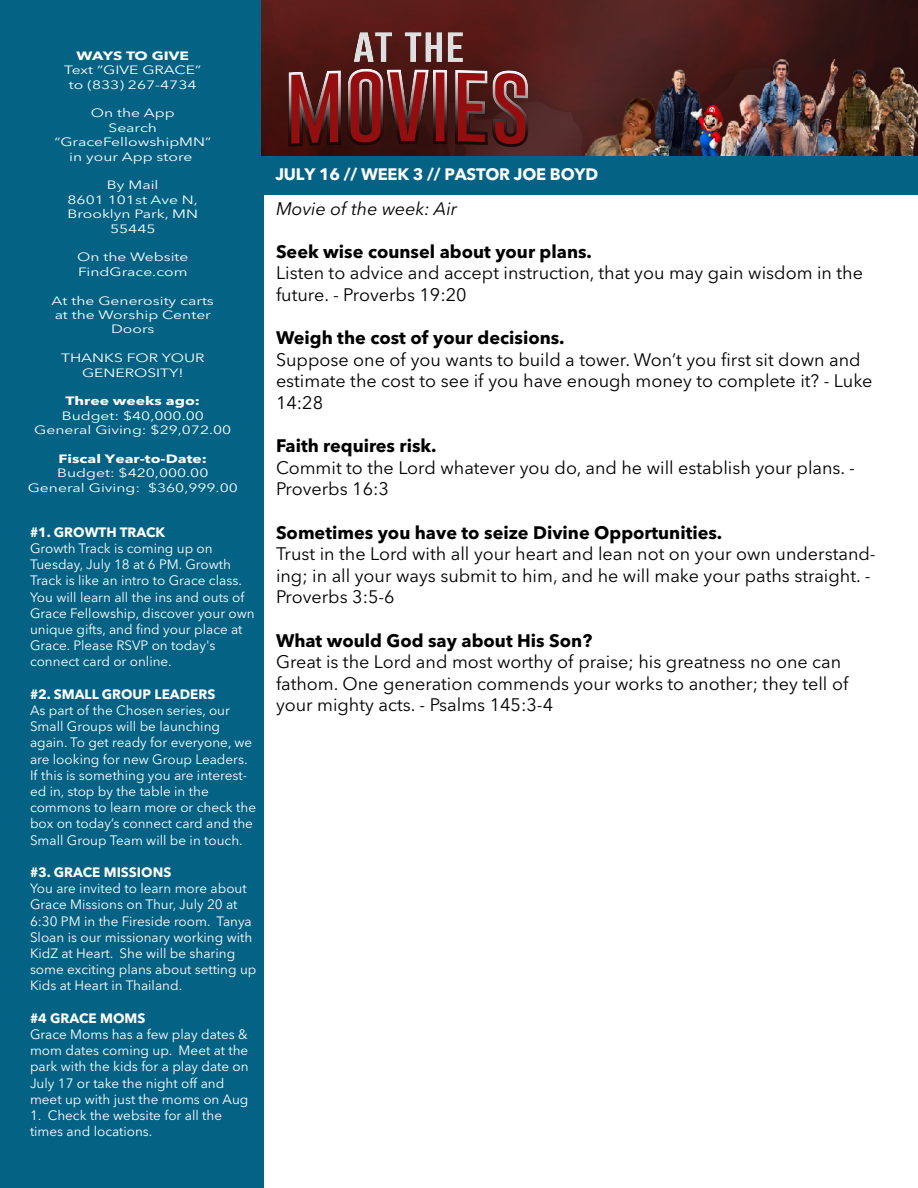
<style>
.page{position:relative;width:918px;height:1188px;background:#fff}
.page>*{position:absolute;margin:0;border:0;box-sizing:border-box;transform-origin:0 0}
.t1{font:18px/21.6px "Avenir Next LT Pro";color:#000}
.t2{font:700 18px "Avenir Next LT Pro";color:#000}
.t3{font:italic 18px "Avenir Next LT Pro";color:#000}
.t4{font:700 16.5px "Avenir Next LT Pro";letter-spacing:-.015em;color:#fff}
.t5{font:13.5px/16.2px "Avenir Next LT Pro";color:#fff}
.t6{font:700 13.5px "Avenir Next LT Pro";color:#fff}
.t7{font:12px/14.4px "Avenir Next LT Pro";color:#fff;text-align:center;scale:1.3 1}
.t8{font:700 12px "Avenir Next LT Pro";color:#fff;scale:1.3 1}
</style>
<div class="page">
<div style="left:0;top:0;width:264px;height:1188px;background:#046285"></div>
<div style="left:264px;top:156px;width:654px;height:39px;background:#046285"></div>
<img style="left:261px;top:0;width:657px;height:156px">
<img style="left:276px;top:14px;width:261px;height:142px">
<p class="t8" style="left:76px;top:48px;width:88px">WAYS TO GIVE</p>
<p class="t7" style="left:64px;top:63px;width:107px">Text “GIVE GRACE” to (833) 267-4734</p>
<p class="t7" style="left:54px;top:106px;width:122px">On the App<br>Search “GraceFellowshipMN” in your App store</p>
<p class="t7" style="left:68px;top:178px;width:102px">By Mail<br>8601 101st Ave N,<br>Brooklyn Park, MN<br>55445</p>
<p class="t7" style="left:77px;top:250px;width:87px;text-align:left">On the Website<br>FindGrace.com</p>
<p class="t7" style="left:52px;top:293px;width:126px">At the Generosity carts at the Worship Center<br>Doors</p>
<p class="t7" style="left:61px;top:351px;width:112px">THANKS FOR YOUR<br>GENEROSITY!</p>
<p class="t8" style="left:65px;top:394px;width:105px">Three weeks ago:</p>
<p class="t7" style="left:34px;top:408px;width:153px">Budget: $40,000.00<br>General Giving: $29,072.00</p>
<p class="t8" style="left:59px;top:451px;width:116px">Fiscal Year-to-Date:</p>
<p class="t7" style="left:28px;top:466px;width:163px">Budget: $420,000.00<br>General Giving: $360,999.00</p>
<p class="t6" style="left:30px;top:524px;width:137px">#1. GROWTH TRACK</p>
<p class="t5" style="left:30px;top:540px;width:226px">Growth Track is coming up on<br>Tuesday, July 18 at 6 PM. Growth<br>Track is like an intro to Grace class.<br>You will learn all the ins and outs of<br>Grace Fellowship, discover your own unique gifts, and find your place at<br>Grace. Please RSVP on today's connect card or online.</p>
<p class="t6" style="left:30px;top:686px;width:187px">#2. SMALL GROUP LEADERS</p>
<p class="t5" style="left:30px;top:702px;width:228px">As part of the Chosen series, our Small Groups will be launching again. To get ready for everyone, we are looking for new Group Leaders.<br>If this is something you are interest&shy;ed in, stop by the table in the commons to learn more or check the box on today’s connect card and the Small Group Team will be in touch.</p>
<p class="t6" style="left:30px;top:864px;width:143px">#3. GRACE MISSIONS</p>
<p class="t5" style="left:30px;top:880px;width:228px">You are invited to learn more about Grace Missions on Thur, July 20 at 6:30 PM in the Fireside room. Tanya Sloan is our missionary working with KidZ at Heart. She will be sharing some exciting plans about setting up Kids at Heart in Thailand.</p>
<p class="t6" style="left:30px;top:1010px;width:117px">#4 GRACE MOMS</p>
<p class="t5" style="left:30px;top:1026px;width:220px">Grace Moms has a few play dates &amp; mom dates coming up. Meet at the park with the kids for a play date on<br>July 17 or take the night off and meet up with just the moms on Aug</p>
<p class="t5" style="left:30px;top:1107px;width:194px">1. Check the website for all the times and locations.</p>
<p class="t4" style="left:275px;top:164px;width:324px">JULY 16 // WEEK 3 // PASTOR JOE BOYD</p>
<h1 class="t3" style="left:276px;top:198px;width:183px">Movie of the week: Air</h1>
<h1 class="t2" style="left:276px;top:240px;width:317px">Seek wise counsel about your plans.</h1>
<h1 class="t1" style="left:276px;top:262px;width:589px">Listen to advice and accept instruction, that you may gain wisdom in the future. - Proverbs 19:20</h1>
<h1 class="t2" style="left:276px;top:327px;width:290px">Weigh the cost of your decisions.</h1>
<h1 class="t1" style="left:276px;top:349px;width:598px">Suppose one of you wants to build a tower. Won’t you first sit down and estimate the cost to see if you have enough money to complete it? - Luke<br>14:28</h1>
<h1 class="t2" style="left:276px;top:435px;width:162px">Faith requires risk.</h1>
<h1 class="t1" style="left:276px;top:457px;width:581px">Commit to the Lord whatever you do, and he will establish your plans. -<br>Proverbs 16:3</h1>
<h1 class="t2" style="left:276px;top:521px;width:448px">Sometimes you have to seize Divine Opportunities.</h1>
<h1 class="t1" style="left:276px;top:543px;width:601px">Trust in the Lord with all your heart and lean not on your own understand&shy;ing; in all your ways submit to him, and he will make your paths straight. -<br>Proverbs 3:5-6</h1>
<h1 class="t2" style="left:276px;top:629px;width:318px">What would God say about His Son?</h1>
<h1 class="t1" style="left:276px;top:651px;width:574px">Great is the Lord and most worthy of praise; his greatness no one can fathom. One generation commends your works to another; they tell of your mighty acts. - Psalms 145:3-4</h1>
</div>
